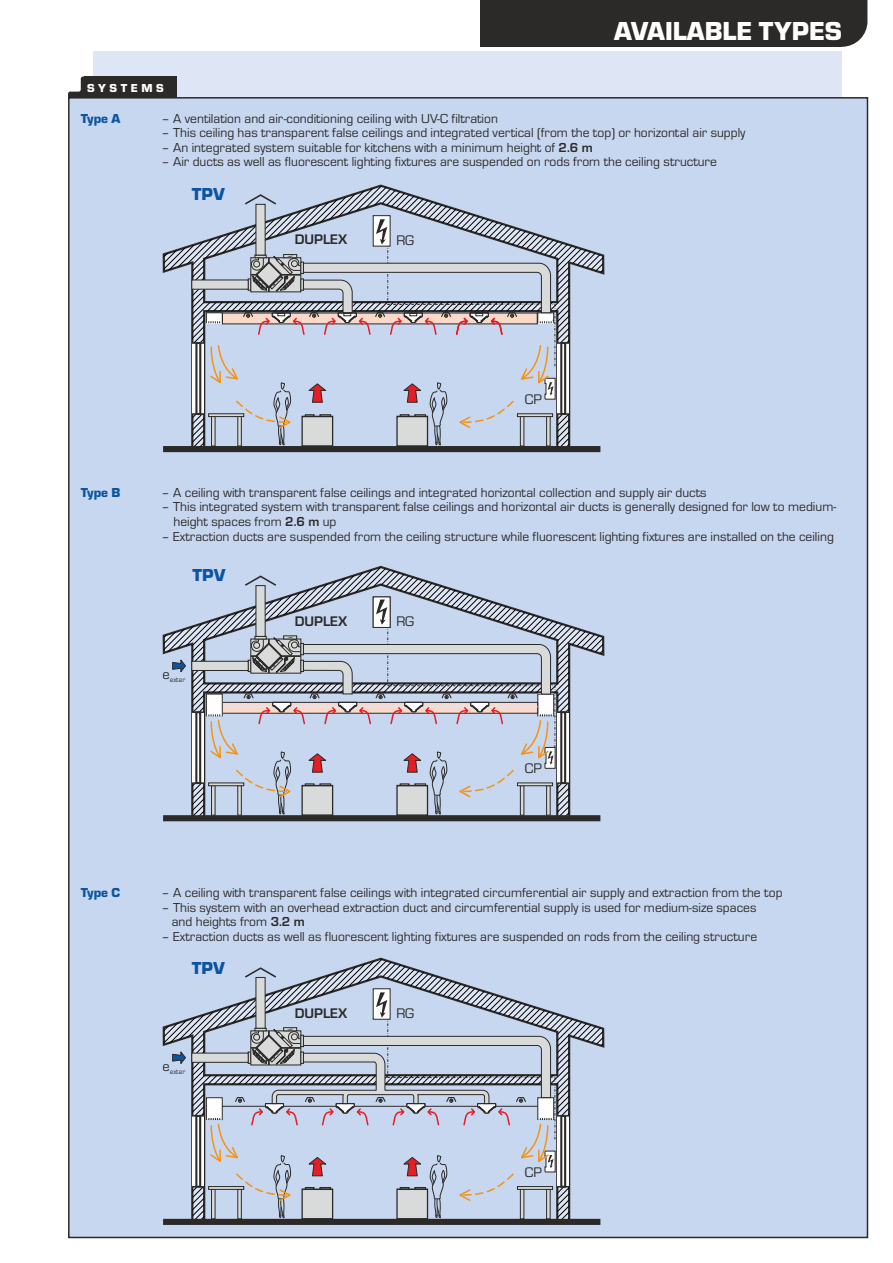
<style>
.page{position:relative;width:893px;height:1263px;background:#fff}
.page>*{position:absolute;margin:0;border:0;box-sizing:border-box;transform-origin:0 0}
.t1{font:27px "Eurostile TEE Blac";color:#fefefe}
.t2{font:18px "Eurostile TEE Blac";color:#0c54a0}
.t3{font:700 14.4px "Eurostile TEE";color:#2b2a29}
.t4{font:14.4px "Eurostile TEE";letter-spacing:-.01em;color:#2b2a29}
.t5{font:13.5px/14.7px "Eurostile TEE";color:#2b2a29}
.t6{font:13.5px "Eurostile TEE Blac";color:#0c54a0}
.t7{font:12px "Eurostile TEE Blac";letter-spacing:.3em;color:#fefefe}
.t8{font:7.2px "Eurostile TEE";color:#2b2a29}
.s1{font-weight:700}
</style>
<div class="page">
<div style="left:94px;top:51px;width:748px;height:1161px;background:#dee6f5"></div>
<div style="left:68px;top:97px;width:801px;height:1142px;background:#c8d7f0"></div>
<div style="left:480px;top:0;width:362px;height:47px;background:#2b2a29"></div>
<svg style="left:842px;top:0;width:25px;height:47px"></svg>
<svg style="left:68px;top:77px;width:16px;height:21px"></svg>
<div style="left:84px;top:77px;width:93px;height:21px;background:#2b2a29"></div>
<div style="left:162px;top:956px;width:443px;height:268px;background:#c8d7f0"></div>
<div style="left:163px;top:1219px;width:437px;height:6px;background:#2b2a29"></div>
<svg style="left:164px;top:959px;width:439px;height:263px;background:#b8c1d3"></svg>
<div style="left:163px;top:815px;width:437px;height:6px;background:#2b2a29"></div>
<svg style="left:164px;top:567px;width:439px;height:251px;background:#b9c2d3"></svg>
<div style="left:162px;top:183px;width:443px;height:268px;background:#c8d7f0"></div>
<div style="left:163px;top:446px;width:437px;height:6px;background:#2b2a29"></div>
<svg style="left:164px;top:186px;width:439px;height:263px;background:#b9c2d3"></svg>
<p class="t7" style="left:87px;top:84px;width:78px">SYSTEMS</p>
<h1 class="t1" style="left:614px;top:22px;width:229px">AVVAILABLE TYPES</h1>
<h1 class="t1" style="left:663px;top:22px;width:177px">ARIANTY SKV</h1>
<p class="t6" style="left:81px;top:113px;width:41px">Type A</p>
<p class="t5" style="left:162px;top:112px;width:338px">– A ventilation and air-conditioning ceiling with UV-C filtration</p>
<p class="t5" style="left:162px;top:127px;width:585px">– This ceiling has transparent false ceilings and integrated vertical (from the top) or horizontal air supply</p>
<p class="t5" style="left:162px;top:141px;width:433px">– An integrated system suitable for kitchens with a minimum height of <span class="s1">2.6 m</span></p>
<p class="t5" style="left:162px;top:156px;width:557px">– Air ducts as well as fluorescent lighting fixtures are suspended on rods from the ceiling structure</p>
<h2 class="t2" style="left:192px;top:188px;width:35px">TPV</h2>
<p class="t3" style="left:295px;top:235px;width:54px">DUPLEX</p>
<p class="t4" style="left:396px;top:235px;width:19px">RG</p>
<p class="t4" style="left:525px;top:394px;width:19px">CP</p>
<p class="t6" style="left:81px;top:488px;width:41px">Type B</p>
<p class="t5" style="left:162px;top:486px;width:546px">– A ceiling with transparent false ceilings and integrated horizontal collection and supply air ducts</p>
<p class="t5" style="left:173px;top:501px;width:664px;text-indent:-12px">– This integrated system with transparent false ceilings and horizontal air ducts is generally designed for low to medium&shy;height spaces from <span class="s1">2.6 m</span> up</p>
<p class="t5" style="left:162px;top:530px;width:674px">– Extraction ducts are suspended from the ceiling structure while fluorescent lighting fixtures are installed on the ceiling</p>
<h2 class="t2" style="left:192px;top:569px;width:35px">TPV</h2>
<p class="t8" style="left:162px;top:677px;width:24px"><sup>e</sup>exter</p>
<p class="t3" style="left:295px;top:616px;width:54px">DUPLEX</p>
<p class="t4" style="left:396px;top:616px;width:19px">RG</p>
<p class="t4" style="left:525px;top:763px;width:19px">CP</p>
<p class="t6" style="left:81px;top:888px;width:41px">Type C</p>
<p class="t5" style="left:162px;top:886px;width:622px">– A ceiling with transparent false ceilings with integrated circumferential air supply and extraction from the top</p>
<p class="t5" style="left:172px;top:901px;width:586px;text-indent:-10px">– This system with an overhead extraction duct and circumferential supply is used for medium-size spaces and heights from <span class="s1">3.2 m</span></p>
<p class="t5" style="left:162px;top:930px;width:597px">– Extraction ducts as well as fluorescent lighting fixtures are suspended on rods from the ceiling structure</p>
<h2 class="t2" style="left:192px;top:961px;width:35px">TPV</h2>
<p class="t8" style="left:162px;top:1069px;width:24px"><sup>e</sup>exter</p>
<p class="t3" style="left:295px;top:1008px;width:54px">DUPLEX</p>
<p class="t4" style="left:396px;top:1008px;width:19px">RG</p>
<p class="t4" style="left:525px;top:1167px;width:19px">CP</p>
</div>
